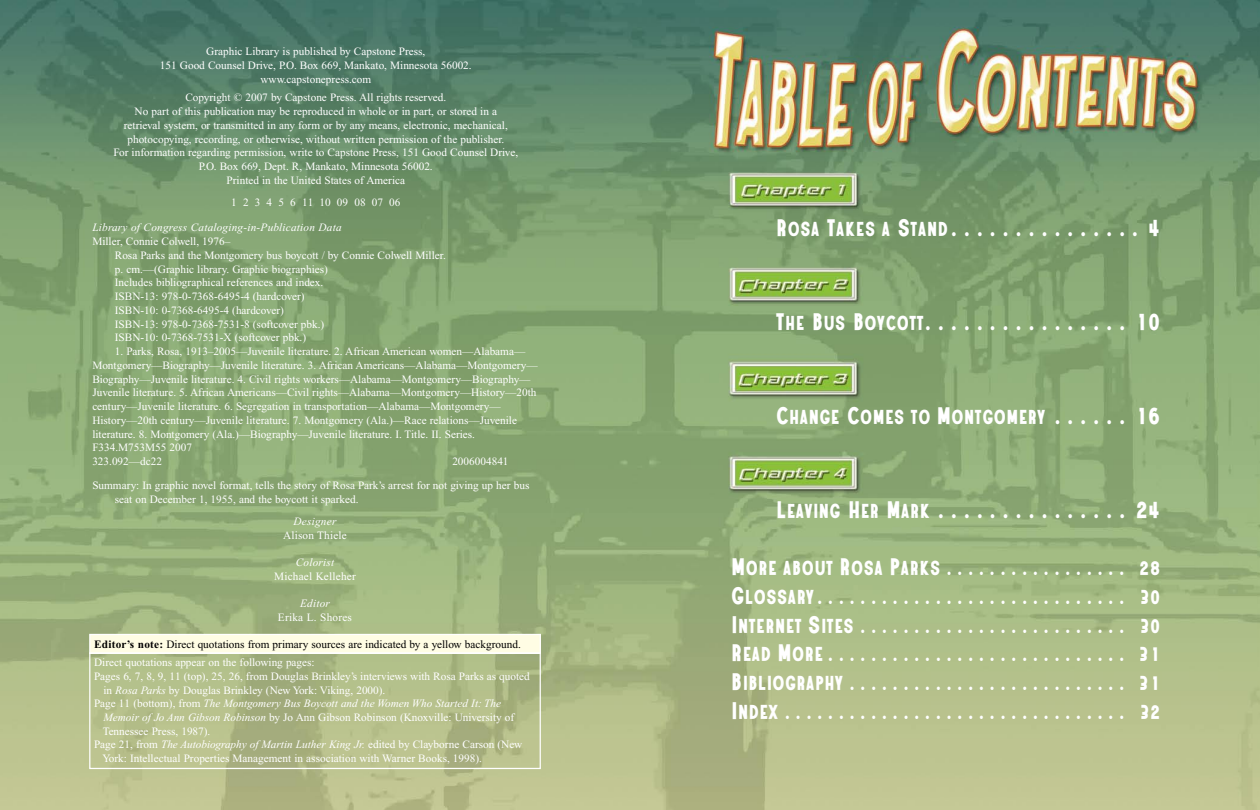
<style>
.page{position:relative;width:1260px;height:810px;background:#fff}
.page>*{position:absolute;margin:0;border:0;box-sizing:border-box;transform-origin:0 0}
.TOC_text{font:22.5px "Angostura Black PDD";color:#fff}
.TOC_text-2{font:18.75px "Angostura Black PDD";letter-spacing:.04em;color:#fff}
.CIP_info{font:11.25px/13.8px "Times New Roman";color:#fff}
.CIP_head{font:11.25px/13.8px "Times New Roman";color:#fff;text-align:center}
.CIP_info-2{font:11.25px "Times New Roman";color:#000}
.CIP_info-3{font:italic 11.25px "Times New Roman";letter-spacing:.02em;color:#fff}
.CIP_info-4{font:11.25px "Times New Roman";letter-spacing:.02em;color:#fff}
.s1{font-weight:700}
.s2{font-style:italic}
.s3{font-size:18.75px}
.s4{font-size:22.5px}
</style>
<div class="page">
<img style="left:0;top:0;width:1260px;height:810px">
<div style="left:90px;top:634px;width:450px;height:19px;background:#fffde4"></div>
<div style="left:89px;top:634px;width:452px;height:20px;border:1px solid #fff"></div>
<div style="left:89px;top:652px;width:452px;height:117px;border:1px solid #fff"></div>
<p class="CIP_head" style="left:206px;top:44px;width:221px">Graphic Library is published by Capstone Press,</p>
<p class="CIP_head" style="left:160px;top:58px;width:313px">151 Good Counsel Drive, P.O. Box 669, Mankato, Minnesota 56002.</p>
<p class="CIP_head" style="left:260px;top:72px;width:112px">www.capstonepress.com</p>
<p class="CIP_head" style="left:185px;top:91px;width:262px">Copyright © 2007 by Capstone Press. All rights reserved.</p>
<p class="CIP_head" style="left:113px;top:104px;width:406px">No part of this publication may be reproduced in whole or in part, or stored in a<br>retrieval system, or transmitted in any form or by any means, electronic, mechanical, photocopying, recording, or otherwise, without written permission of the publisher.<br>For information regarding permission, write to Capstone Press, 151 Good Counsel Drive, P.O. Box 669, Dept. R, Mankato, Minnesota 56002.</p>
<p class="CIP_head" style="left:227px;top:173px;width:180px">Printed in the United States of America</p>
<p class="CIP_head" style="left:231px;top:196px;width:171px">1 2 3 4 5 6 11 10 09 08 07 06</p>
<p class="CIP_info-3" style="left:92px;top:222px;width:251px">Library of Congress Cataloging-in-Publication Data</p>
<p class="CIP_info" style="left:92px;top:234px;width:140px">Miller, Connie Colwell, 1976–</p>
<p class="CIP_info" style="left:115px;top:248px;width:333px">Rosa Parks and the Montgomery bus boycott / by Connie Colwell Miller.</p>
<p class="CIP_info" style="left:115px;top:262px;width:215px">p. cm.—(Graphic library. Graphic biographies)</p>
<p class="CIP_info" style="left:115px;top:276px;width:210px">Includes bibliographical references and index.</p>
<p class="CIP_info" style="left:115px;top:289px;width:191px">ISBN-13: 978-0-7368-6495-4 (hardcover)</p>
<p class="CIP_info" style="left:115px;top:303px;width:171px">ISBN-10: 0-7368-6495-4 (hardcover)</p>
<p class="CIP_info" style="left:115px;top:317px;width:211px">ISBN-13: 978-0-7368-7531-8 (softcover pbk.)</p>
<p class="CIP_info" style="left:115px;top:331px;width:193px">ISBN-10: 0-7368-7531-X (softcover pbk.)</p>
<p class="CIP_info" style="left:92px;top:344px;width:447px;text-indent:22px">1. Parks, Rosa, 1913–2005—Juvenile literature. 2. African American women—Alabama— Montgomery—Biography—Juvenile literature. 3. African Americans—Alabama—Montgomery— Biography—Juvenile literature. 4. Civil rights workers—Alabama—Montgomery—Biography— Juvenile literature. 5. African Americans—Civil rights—Alabama—Montgomery—History—20th century—Juvenile literature. 6. Segregation in transportation—Alabama—Montgomery— History—20th century—Juvenile literature. 7. Montgomery (Ala.)—Race relations—Juvenile literature. 8. Montgomery (Ala.)—Biography—Juvenile literature. I. Title. II. Series.</p>
<p class="CIP_info" style="left:92px;top:441px;width:101px">F334.M753M55 2007</p>
<p class="CIP_info" style="left:92px;top:454px;width:71px">323.092—dc22</p>
<p class="CIP_info" style="left:452px;top:454px;width:58px">2006004841</p>
<p class="CIP_info" style="left:115px;top:478px;width:416px;text-indent:-22px">Summary: In graphic novel format, tells the story of Rosa Park’s arrest for not giving up her bus seat on December 1, 1955, and the boycott it sparked.</p>
<p class="CIP_info-3" style="left:294px;top:515px;width:44px">Designer</p>
<p class="CIP_info-4" style="left:283px;top:529px;width:65px">Alison Thiele</p>
<p class="CIP_info-3" style="left:296px;top:556px;width:40px">Colorist</p>
<p class="CIP_info-4" style="left:274px;top:570px;width:83px">Michael Kelleher</p>
<p class="CIP_info-3" style="left:300px;top:598px;width:31px">Editor</p>
<p class="CIP_info-4" style="left:278px;top:611px;width:76px">Erika L. Shores</p>
<p class="CIP_info-2" style="left:94px;top:638px;width:428px"><span class="s1">Editor’s note:</span> Direct quotations from primary sources are indicated by a yellow background.</p>
<p class="CIP_info" style="left:94px;top:656px;width:222px">Direct quotations appear on the following pages:</p>
<p class="CIP_info" style="left:103px;top:669px;width:428px;text-indent:-9px">Pages 6, 7, 8, 9, 11 (top), 25, 26, from Douglas Brinkley’s interviews with Rosa Parks as quoted in <span class="s2">Rosa Parks</span> by Douglas Brinkley (New York: Viking, 2000).</p>
<p class="CIP_info" style="left:103px;top:697px;width:413px;text-indent:-9px">Page 11 (bottom), from <span class="s2">The Montgomery Bus Boycott and the Women Who Started It: The<br>Memoir of Jo Ann Gibson Robinson</span> by Jo Ann Gibson Robinson (Knoxville: University of<br>Tennessee Press, 1987).</p>
<p class="CIP_info" style="left:102px;top:738px;width:421px;text-indent:-8px">Page 21, from <span class="s2">The Autobiography of Martin Luther King Jr.</span> edited by Clayborne Carson (New<br>York: Intellectual Properties Management in association with Warner Books, 1998).</p>
<p class="TOC_text" style="left:776px;top:219px;width:385px">R<span class="s3">OSA</span> T<span class="s3">AKES A</span> S<span class="s3">TAND</span> . . . . . . . . . . . . . . . 4</p>
<p class="TOC_text" style="left:776px;top:313px;width:385px">T<span class="s3">HE</span> B<span class="s3">US</span> B<span class="s3">OYCOTT</span> . . . . . . . . . . . . . . . . 10</p>
<p class="TOC_text-2" style="left:776px;top:409px;width:385px"><span class="s4">C</span>HANGE <span class="s4">C</span>OMES TO <span class="s4">M</span>ONTGOMERY <span class="s4">. . . . . . 16</span></p>
<p class="TOC_text" style="left:776px;top:500px;width:385px">L<span class="s3">EAVING</span> H<span class="s3">ER</span> M<span class="s3">ARK</span> . . . . . . . . . . . . . . . 24</p>
<p class="TOC_text-2" style="left:731px;top:560px;width:430px"><span class="s4">M</span>ORE ABOUT <span class="s4">R</span>OSA <span class="s4">P</span>ARKS . . . . . . . . . . . . . . . . . 28</p>
<p class="TOC_text-2" style="left:731px;top:589px;width:430px"><span class="s4">G</span>LOSSARY . . . . . . . . . . . . . . . . . . . . . . . . . . . . . 30</p>
<p class="TOC_text-2" style="left:731px;top:618px;width:430px"><span class="s4">I</span>NTERNET <span class="s4">S</span>ITES . . . . . . . . . . . . . . . . . . . . . . . . . 30</p>
<p class="TOC_text-2" style="left:731px;top:647px;width:430px"><span class="s4">R</span>EAD <span class="s4">M</span>ORE . . . . . . . . . . . . . . . . . . . . . . . . . . . . 31</p>
<p class="TOC_text-2" style="left:731px;top:675px;width:430px"><span class="s4">B</span>IBLIOGRAPHY . . . . . . . . . . . . . . . . . . . . . . . . . . 31</p>
<p class="TOC_text-2" style="left:731px;top:704px;width:430px"><span class="s4">I</span>NDEX . . . . . . . . . . . . . . . . . . . . . . . . . . . . . . . . 32</p>
</div>
